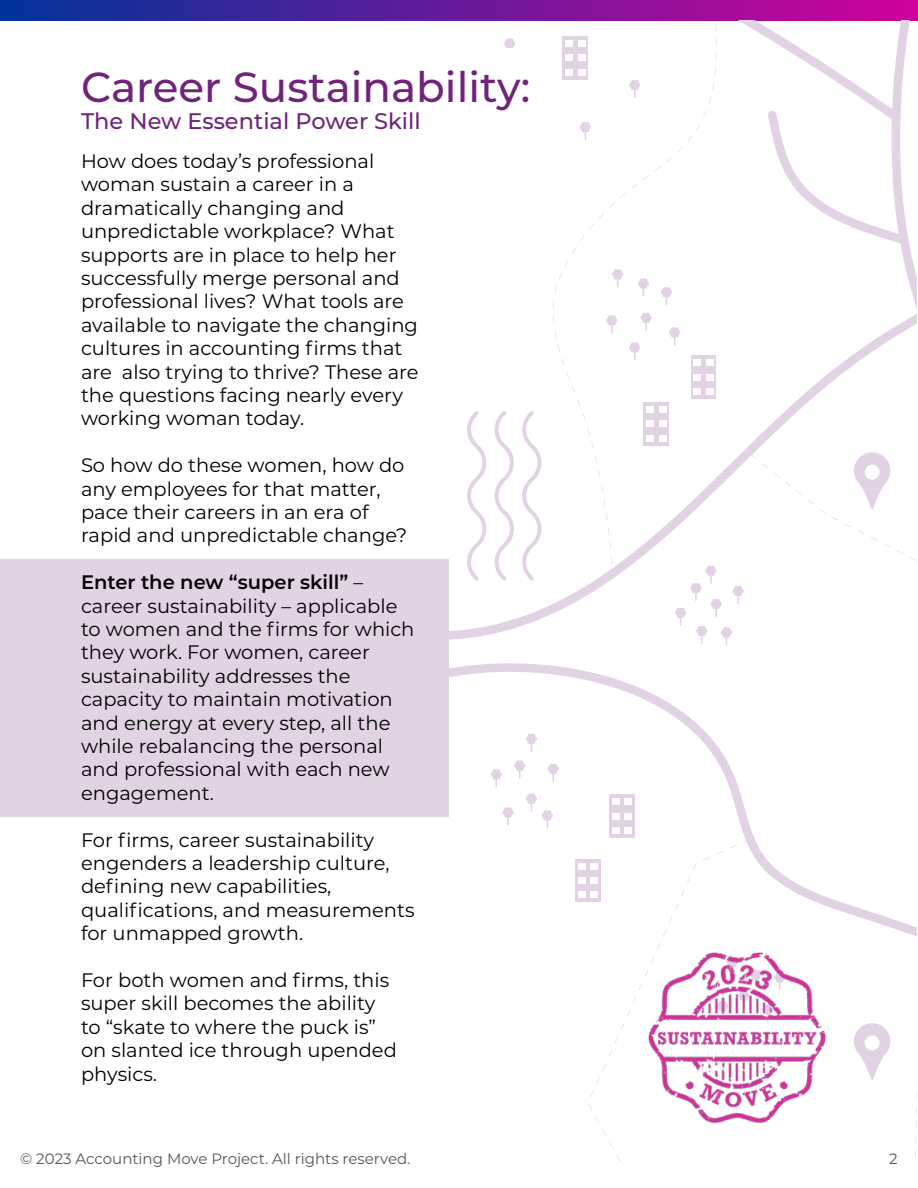
<style>
.page{position:relative;width:918px;height:1188px;background:#fff}
.page>*{position:absolute;margin:0;border:0;box-sizing:border-box;transform-origin:0 0}
.t1{font:500 42px "Montserrat";color:#6f247a}
.t2{font:500 22.5px "Montserrat";color:#6f247a}
.t3{font:19.5px/23.4px "Montserrat";color:#000}
.t4{font:15px "Montserrat";color:#54565b}
.s1{font-weight:600}
</style>
<div class="page">
<div style="left:1px;top:1px;width:916px;height:19px;background:linear-gradient(to right,#039,#d0019b)"></div>
<div style="left:0;top:559px;width:448px;height:257px;background:#e2d3e4"></div>
<svg style="left:432px;top:20px;width:484px;height:1108px"></svg>
<svg style="left:696px;top:124px;width:4px;height:6px"></svg>
<svg style="left:709px;top:97px;width:2px;height:7px"></svg>
<svg style="left:712px;top:82px;width:2px;height:8px"></svg>
<svg style="left:559px;top:273px;width:3px;height:7px"></svg>
<svg style="left:643px;top:136px;width:49px;height:44px"></svg>
<svg style="left:703px;top:111px;width:4px;height:7px"></svg>
<svg style="left:583px;top:413px;width:3px;height:7px"></svg>
<svg style="left:555px;top:330px;width:2px;height:7px"></svg>
<svg style="left:587px;top:427px;width:3px;height:7px"></svg>
<svg style="left:580px;top:184px;width:57px;height:57px"></svg>
<svg style="left:591px;top:441px;width:3px;height:8px"></svg>
<svg style="left:572px;top:247px;width:4px;height:7px"></svg>
<svg style="left:555px;top:286px;width:2px;height:8px"></svg>
<svg style="left:572px;top:386px;width:3px;height:7px"></svg>
<svg style="left:577px;top:400px;width:4px;height:7px"></svg>
<svg style="left:595px;top:456px;width:2px;height:7px"></svg>
<svg style="left:558px;top:344px;width:2px;height:8px"></svg>
<svg style="left:565px;top:260px;width:4px;height:6px"></svg>
<svg style="left:562px;top:358px;width:3px;height:8px"></svg>
<svg style="left:567px;top:372px;width:3px;height:7px"></svg>
<svg style="left:601px;top:484px;width:2px;height:8px"></svg>
<svg style="left:598px;top:470px;width:2px;height:7px"></svg>
<svg style="left:606px;top:513px;width:2px;height:8px"></svg>
<svg style="left:596px;top:1077px;width:4px;height:7px"></svg>
<svg style="left:595px;top:1116px;width:4px;height:7px"></svg>
<svg style="left:615px;top:1037px;width:3px;height:7px"></svg>
<svg style="left:609px;top:1050px;width:3px;height:7px"></svg>
<svg style="left:621px;top:1023px;width:3px;height:7px"></svg>
<svg style="left:590px;top:1090px;width:4px;height:7px"></svg>
<svg style="left:703px;top:857px;width:7px;height:3px"></svg>
<svg style="left:716px;top:851px;width:7px;height:3px"></svg>
<svg style="left:588px;top:1104px;width:4px;height:6px"></svg>
<svg style="left:603px;top:1063px;width:3px;height:7px"></svg>
<svg style="left:743px;top:839px;width:7px;height:4px"></svg>
<svg style="left:730px;top:845px;width:7px;height:4px"></svg>
<svg style="left:681px;top:890px;width:4px;height:7px"></svg>
<svg style="left:675px;top:903px;width:4px;height:7px"></svg>
<svg style="left:693px;top:863px;width:4px;height:7px"></svg>
<svg style="left:669px;top:916px;width:4px;height:7px"></svg>
<svg style="left:687px;top:876px;width:4px;height:7px"></svg>
<svg style="left:910px;top:557px;width:6px;height:4px"></svg>
<svg style="left:897px;top:550px;width:7px;height:4px"></svg>
<svg style="left:884px;top:544px;width:7px;height:4px"></svg>
<svg style="left:871px;top:537px;width:7px;height:4px"></svg>
<svg style="left:751px;top:454px;width:17px;height:14px"></svg>
<svg style="left:858px;top:530px;width:7px;height:4px"></svg>
<svg style="left:832px;top:517px;width:6px;height:4px"></svg>
<svg style="left:845px;top:524px;width:7px;height:3px"></svg>
<svg style="left:774px;top:472px;width:52px;height:42px"></svg>
<svg style="left:522px;top:411px;width:20px;height:170px"></svg>
<svg style="left:495px;top:411px;width:19px;height:170px"></svg>
<svg style="left:467px;top:411px;width:19px;height:170px"></svg>
<svg style="left:656px;top:403px;width:13px;height:14px"></svg>
<div style="left:659px;top:407px;width:7px;height:6px;background:#fff"></div>
<svg style="left:656px;top:417px;width:13px;height:14px"></svg>
<div style="left:659px;top:421px;width:7px;height:6px;background:#fff"></div>
<svg style="left:656px;top:431px;width:13px;height:14px"></svg>
<div style="left:659px;top:435px;width:7px;height:6px;background:#fff"></div>
<div style="left:643px;top:403px;width:13px;height:14px;background:#e2d3e4"></div>
<div style="left:646px;top:407px;width:8px;height:6px;background:#fff"></div>
<div style="left:643px;top:417px;width:13px;height:14px;background:#e2d3e4"></div>
<div style="left:646px;top:421px;width:8px;height:6px;background:#fff"></div>
<div style="left:643px;top:431px;width:13px;height:14px;background:#e2d3e4"></div>
<div style="left:646px;top:435px;width:8px;height:6px;background:#fff"></div>
<svg style="left:622px;top:795px;width:13px;height:14px"></svg>
<div style="left:625px;top:799px;width:7px;height:6px;background:#fff"></div>
<svg style="left:622px;top:809px;width:13px;height:14px"></svg>
<div style="left:625px;top:813px;width:7px;height:6px;background:#fff"></div>
<svg style="left:622px;top:823px;width:13px;height:14px"></svg>
<div style="left:625px;top:827px;width:7px;height:6px;background:#fff"></div>
<svg style="left:609px;top:795px;width:13px;height:14px"></svg>
<div style="left:612px;top:799px;width:7px;height:6px;background:#fff"></div>
<svg style="left:609px;top:809px;width:13px;height:14px"></svg>
<div style="left:612px;top:813px;width:7px;height:6px;background:#fff"></div>
<svg style="left:609px;top:823px;width:13px;height:14px"></svg>
<div style="left:612px;top:827px;width:7px;height:6px;background:#fff"></div>
<svg style="left:575px;top:37px;width:13px;height:14px"></svg>
<div style="left:578px;top:41px;width:7px;height:6px;background:#fff"></div>
<svg style="left:575px;top:51px;width:13px;height:14px"></svg>
<div style="left:578px;top:55px;width:7px;height:6px;background:#fff"></div>
<svg style="left:575px;top:65px;width:13px;height:14px"></svg>
<div style="left:578px;top:69px;width:7px;height:6px;background:#fff"></div>
<div style="left:562px;top:37px;width:13px;height:14px;background:#e2d3e4"></div>
<div style="left:565px;top:41px;width:8px;height:6px;background:#fff"></div>
<div style="left:562px;top:51px;width:13px;height:14px;background:#e2d3e4"></div>
<div style="left:565px;top:55px;width:8px;height:6px;background:#fff"></div>
<div style="left:562px;top:65px;width:13px;height:14px;background:#e2d3e4"></div>
<div style="left:565px;top:69px;width:8px;height:6px;background:#fff"></div>
<svg style="left:588px;top:859px;width:13px;height:14px"></svg>
<div style="left:591px;top:863px;width:7px;height:6px;background:#fff"></div>
<div style="left:588px;top:873px;width:13px;height:14px;background:#e2d3e4"></div>
<div style="left:591px;top:877px;width:7px;height:7px;background:#fff"></div>
<div style="left:588px;top:887px;width:13px;height:14px;background:#e2d3e4"></div>
<div style="left:591px;top:891px;width:7px;height:7px;background:#fff"></div>
<svg style="left:575px;top:859px;width:13px;height:14px"></svg>
<div style="left:578px;top:863px;width:7px;height:6px;background:#fff"></div>
<div style="left:575px;top:873px;width:13px;height:14px;background:#e2d3e4"></div>
<div style="left:578px;top:877px;width:7px;height:7px;background:#fff"></div>
<div style="left:575px;top:887px;width:13px;height:14px;background:#e2d3e4"></div>
<div style="left:578px;top:891px;width:7px;height:7px;background:#fff"></div>
<div style="left:703px;top:356px;width:13px;height:14px;background:#e2d3e4"></div>
<div style="left:706px;top:360px;width:8px;height:6px;background:#fff"></div>
<div style="left:703px;top:370px;width:13px;height:14px;background:#e2d3e4"></div>
<div style="left:706px;top:374px;width:8px;height:6px;background:#fff"></div>
<div style="left:703px;top:384px;width:13px;height:14px;background:#e2d3e4"></div>
<div style="left:706px;top:388px;width:8px;height:6px;background:#fff"></div>
<div style="left:691px;top:356px;width:12px;height:14px;background:#e2d3e4"></div>
<div style="left:693px;top:360px;width:8px;height:6px;background:#fff"></div>
<div style="left:691px;top:370px;width:12px;height:14px;background:#e2d3e4"></div>
<div style="left:693px;top:374px;width:8px;height:6px;background:#fff"></div>
<div style="left:691px;top:384px;width:12px;height:14px;background:#e2d3e4"></div>
<div style="left:693px;top:388px;width:8px;height:6px;background:#fff"></div>
<svg style="left:854px;top:452px;width:36px;height:58px"></svg>
<div style="left:865px;top:465px;width:15px;height:15px;background:#fff;border-radius:50%"></div>
<svg style="left:854px;top:1023px;width:36px;height:58px"></svg>
<div style="left:865px;top:1035px;width:15px;height:15px;background:#fff;border-radius:50%"></div>
<svg style="left:675px;top:565px;width:69px;height:80px"></svg>
<svg style="left:526px;top:733px;width:11px;height:18px"></svg>
<svg style="left:514px;top:760px;width:12px;height:18px"></svg>
<svg style="left:490px;top:769px;width:12px;height:18px"></svg>
<svg style="left:502px;top:807px;width:12px;height:18px"></svg>
<svg style="left:526px;top:793px;width:27px;height:35px"></svg>
<svg style="left:547px;top:763px;width:12px;height:18px"></svg>
<svg style="left:629px;top:342px;width:12px;height:18px"></svg>
<svg style="left:669px;top:327px;width:12px;height:18px"></svg>
<svg style="left:640px;top:312px;width:12px;height:18px"></svg>
<svg style="left:606px;top:315px;width:12px;height:18px"></svg>
<svg style="left:612px;top:269px;width:12px;height:18px"></svg>
<svg style="left:638px;top:278px;width:11px;height:18px"></svg>
<svg style="left:660px;top:287px;width:12px;height:17px"></svg>
<svg style="left:579px;top:122px;width:12px;height:17px"></svg>
<svg style="left:629px;top:79px;width:12px;height:18px"></svg>
<svg style="left:504px;top:38px;width:12px;height:10px"></svg>
<div style="left:40px;top:48px;width:506px;height:95px;background:#fff"></div>
<img style="left:625px;top:926px;width:224px;height:202px">
<h1 class="t1" style="left:81px;top:58px;width:451px">Career Sustainability:</h1>
<p class="t2" style="left:81px;top:106px;width:341px">The New Essential Power Skill</p>
<p class="t3" style="left:81px;top:149px;width:339px">How does today’s professional woman sustain a career in a dramatically changing and unpredictable workplace? What supports are in place to help her successfully merge personal and professional lives? What tools are available to navigate the changing cultures in accounting firms that are also trying to thrive? These are the questions facing nearly every working woman today.</p>
<p class="t3" style="left:81px;top:453px;width:328px">So how do these women, how do any employees for that matter, pace their careers in an era of rapid and unpredictable change?</p>
<p class="t3" style="left:81px;top:570px;width:335px"><span class="s1">Enter the new “super skill”</span> – career sustainability – applicable to women and the firms for which they work. For women, career sustainability addresses the capacity to maintain motivation and energy at every step, all the while rebalancing the personal and professional with each new engagement.</p>
<p class="t3" style="left:81px;top:827px;width:335px">For firms, career sustainability engenders a leadership culture, defining new capabilities, qualifications, and measurements for unmapped growth.</p>
<p class="t3" style="left:81px;top:968px;width:317px">For both women and firms, this super skill becomes the ability to “skate to where the puck is” on slanted ice through upended physics.</p>
<p class="t4" style="left:20px;top:1148px;width:392px">© 2023 Accounting Move Project. All rights reserved.</p>
<p class="t4" style="left:889px;top:1148px;width:10px">2</p>
</div>
